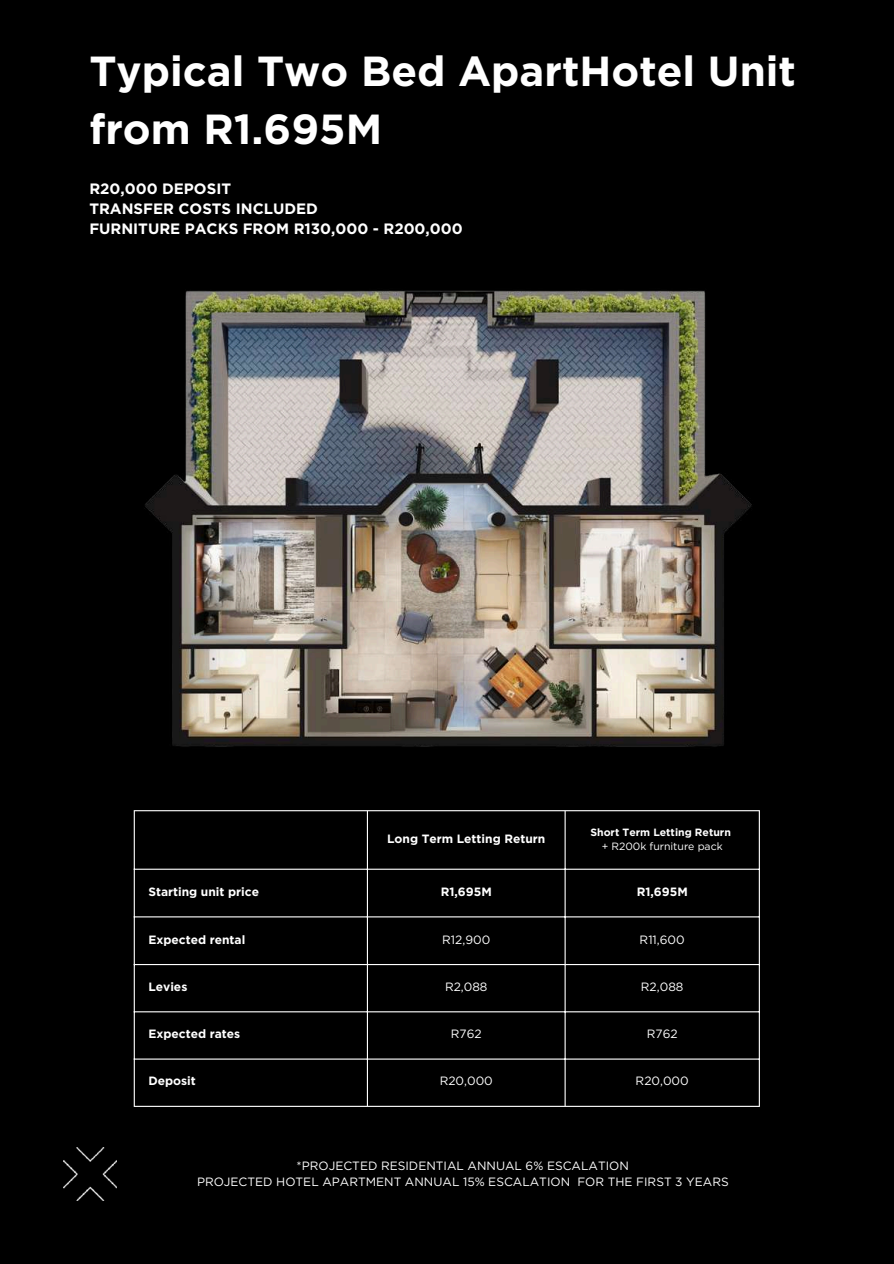
<style>
.page{position:relative;width:894px;height:1264px;background:#fff}
.page>*{position:absolute;margin:0;border:0;box-sizing:border-box;transform-origin:0 0}
.t1{font:700 42px/58.5px "Gotham";color:#fff}
.t2{font:700 15px/20.2px "Gotham";color:#fff}
.t3{font:12px/16px "Gotham";color:#fff;text-align:center}
.t4{font:700 12px "Gotham";color:#fff}
.t5{font:700 10.5px "Gotham";color:#fff}
.t6{font:10.5px "Gotham";color:#fff}
</style>
<div class="page">
<div style="left:0;top:0;width:893px;height:1263px;background:#000"></div>
<img style="left:63px;top:1147px;width:53px;height:53px">
<img style="left:145px;top:290px;width:607px;height:457px">
<hr style="left:134px;top:811px;width:1px;height:294px;background:#fff">
<hr style="left:367px;top:811px;width:1px;height:294px;background:#fff">
<hr style="left:564px;top:811px;width:1px;height:294px;background:#fff">
<hr style="left:758px;top:811px;width:1px;height:294px;background:#fff">
<hr style="left:134px;top:810px;width:625px;height:1px;background:#fff">
<hr style="left:134px;top:868px;width:625px;height:1px;background:#fff">
<hr style="left:134px;top:916px;width:625px;height:1px;background:#fff">
<hr style="left:134px;top:964px;width:625px;height:1px;background:#fff">
<hr style="left:134px;top:1011px;width:625px;height:1px;background:#fff">
<hr style="left:134px;top:1058px;width:625px;height:1px;background:#fff">
<hr style="left:134px;top:1105px;width:625px;height:1px;background:#fff">
<h1 class="t1" style="left:89px;top:41px;width:708px">Typical Two Bed ApartHotel Unit from R1.695M</h1>
<p class="t2" style="left:89px;top:178px;width:375px">R20,000 DEPOSIT<br>TRANSFER COSTS INCLUDED<br>FURNITURE PACKS FROM R130,000 - R200,000</p>
<p class="t4" style="left:387px;top:831px;width:160px">Long Term Letting Return</p>
<p class="t5" style="left:590px;top:826px;width:142px">Short Term Letting Return</p>
<p class="t6" style="left:601px;top:840px;width:122px">+ R200k furniture pack</p>
<p class="t4" style="left:148px;top:884px;width:112px">Starting unit price</p>
<p class="t4" style="left:440px;top:884px;width:53px">R1,695M</p>
<p class="t4" style="left:636px;top:884px;width:53px">R1,695M</p>
<p class="t4" style="left:148px;top:932px;width:98px">Expected rental</p>
<p class="t3" style="left:442px;top:931px;width:49px">R12,900</p>
<p class="t3" style="left:639px;top:931px;width:47px">R11,600</p>
<p class="t4" style="left:148px;top:979px;width:40px">Levies</p>
<p class="t3" style="left:445px;top:978px;width:44px">R2,088</p>
<p class="t3" style="left:640px;top:978px;width:44px">R2,088</p>
<p class="t4" style="left:148px;top:1026px;width:93px">Expected rates</p>
<p class="t3" style="left:450px;top:1025px;width:32px">R762</p>
<p class="t3" style="left:646px;top:1025px;width:32px">R762</p>
<p class="t4" style="left:148px;top:1073px;width:49px">Deposit</p>
<p class="t3" style="left:439px;top:1073px;width:55px">R20,000</p>
<p class="t3" style="left:635px;top:1073px;width:55px">R20,000</p>
<p class="t3" style="left:197px;top:1157px;width:533px">*PROJECTED RESIDENTIAL ANNUAL 6% ESCALATION<br>PROJECTED HOTEL APARTMENT ANNUAL 15% ESCALATION FOR THE FIRST 3 YEARS</p>
</div>
